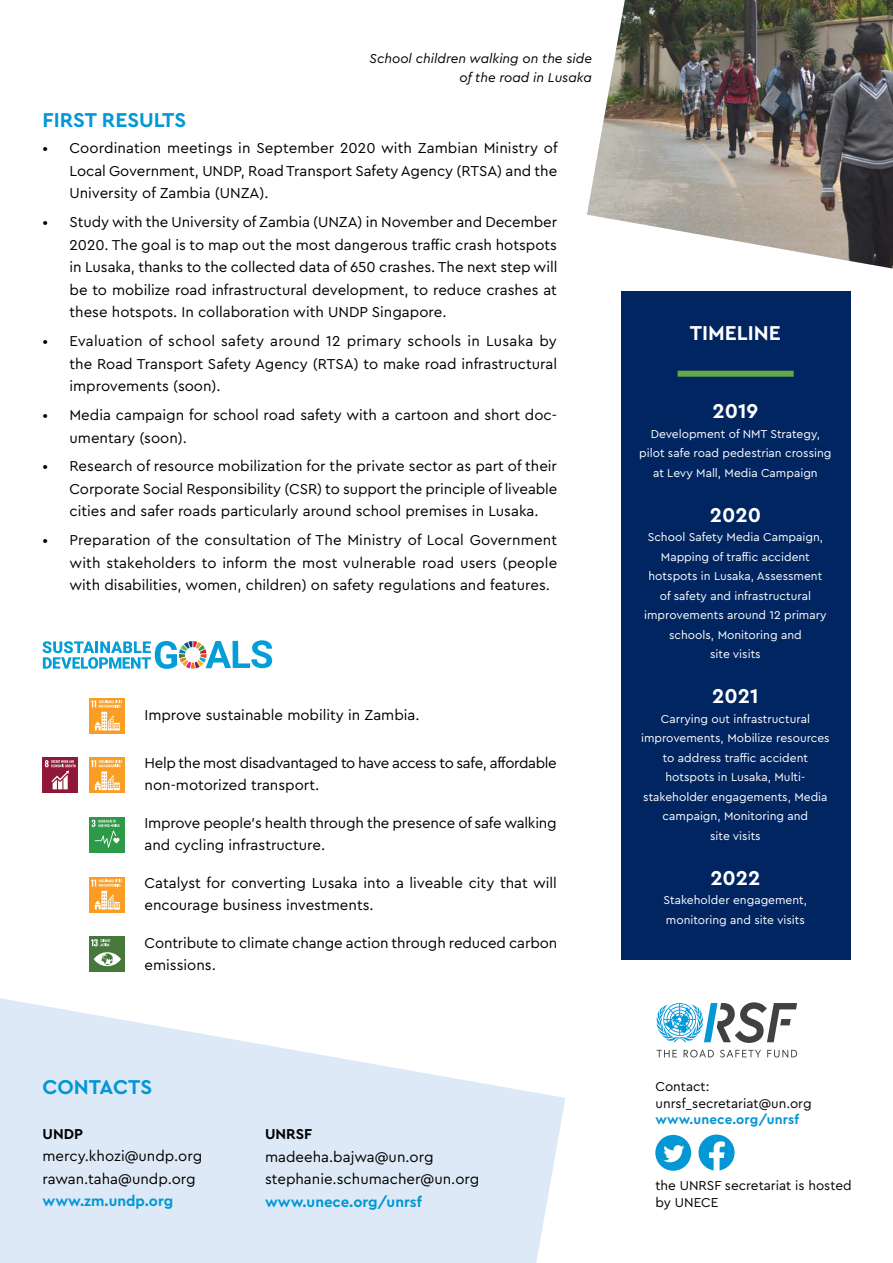
<style>
.page{position:relative;width:893px;height:1263px;background:#fff}
.page>*{position:absolute;margin:0;border:0;box-sizing:border-box;transform-origin:0 0}
.t1{font:700 21px "Cera Pro";color:#fff}
.t2{font:700 21px "Cera Pro";color:#0497d5}
.t3{font:15px/22.5px "Cera Pro";color:#000}
.t4{font:15px/22.5px "Cera Pro";letter-spacing:-.025em;color:#000}
.t5{font:700 15px "Cera Pro";color:#0497d5}
.t6{font:700 15px "Cera Pro";color:#000}
.t7{font:13.5px/16.5px "Cera Pro";color:#000}
.t8{font:italic 13.5px/19.5px "Cera Pro";color:#000;text-align:right}
.t9{font:700 13.5px "Cera Pro";letter-spacing:.01em;color:#0497d5}
.t10{font:12px/19.5px "Cera Pro";color:#fff;text-align:center}
</style>
<div class="page">
<div style="left:621px;top:291px;width:229px;height:669px;background:#002561"></div>
<svg style="left:0;top:998px;width:565px;height:265px;fill:#dde9f7"></svg>
<svg style="left:43px;top:640px;width:229px;height:29px"></svg>
<div style="left:89px;top:698px;width:36px;height:35px;background:#f99d25"></div>
<svg style="left:91px;top:700px;width:31px;height:30px"></svg>
<div style="left:89px;top:757px;width:36px;height:36px;background:#f99d25"></div>
<svg style="left:91px;top:760px;width:31px;height:30px"></svg>
<div style="left:43px;top:757px;width:35px;height:36px;background:#8f1838"></div>
<svg style="left:45px;top:760px;width:31px;height:29px"></svg>
<div style="left:89px;top:817px;width:36px;height:36px;background:#2d9a47"></div>
<svg style="left:92px;top:820px;width:27px;height:28px"></svg>
<div style="left:89px;top:877px;width:36px;height:35px;background:#f99d25"></div>
<svg style="left:91px;top:879px;width:31px;height:30px"></svg>
<div style="left:89px;top:936px;width:36px;height:36px;background:#48773c"></div>
<svg style="left:91px;top:939px;width:19px;height:7px"></svg>
<svg style="left:94px;top:952px;width:27px;height:14px"></svg>
<img style="left:587px;top:0;width:306px;height:269px">
<div style="left:678px;top:371px;width:116px;height:6px;background:#60a946"></div>
<svg style="left:657px;top:1002px;width:140px;height:41px"></svg>
<svg style="left:657px;top:1050px;width:20px;height:7px"></svg>
<svg style="left:684px;top:1050px;width:30px;height:7px"></svg>
<svg style="left:720px;top:1050px;width:41px;height:7px"></svg>
<svg style="left:767px;top:1050px;width:30px;height:7px"></svg>
<div style="left:655px;top:1135px;width:36px;height:36px;background:#0497d5;border-radius:50%"></div>
<svg style="left:663px;top:1145px;width:21px;height:17px"></svg>
<svg style="left:698px;top:1134px;width:37px;height:37px"></svg>
<p class="t8" style="left:369px;top:48px;width:224px">School children walking on the side of the road in Lusaka</p>
<h1 class="t2" style="left:43px;top:106px;width:145px">FIRST RESULTS</h1>
<p class="t3" style="left:70px;top:136px;width:490px;text-align:justify;text-indent:-27px">• Coordination meetings in September 2020 with Zambian Ministry of Local Government, UNDP, Road Transport Safety Agency (RTSA) and the University of Zambia (UNZA).</p>
<p class="t3" style="left:70px;top:210px;width:489px;text-align:justify;text-indent:-27px">• Study with the University of Zambia (UNZA) in November and December 2020. The goal is to map out the most dangerous traffic crash hotspots in Lusaka, thanks to the collected data of 650 crashes. The next step will be to mobilize road infrastructural development, to reduce crashes at these hotspots. In collaboration with UNDP Singapore.</p>
<p class="t3" style="left:70px;top:329px;width:489px;text-align:justify;text-indent:-27px">• Evaluation of school safety around 12 primary schools in Lusaka by the Road Transport Safety Agency (RTSA) to make road infrastructural improvements (soon).</p>
<p class="t3" style="left:70px;top:403px;width:489px;text-indent:-27px">• Media campaign for school road safety with a cartoon and short doc&shy;umentary (soon).</p>
<p class="t3" style="left:70px;top:454px;width:489px;text-align:justify;text-indent:-27px">• Research of resource mobilization for the private sector as part of their Corporate Social Responsibility (CSR) to support the principle of liveable cities and safer roads particularly around school premises in Lusaka.</p>
<p class="t3" style="left:70px;top:528px;width:489px;text-align:justify;text-indent:-27px">• Preparation of the consultation of The Ministry of Local Government with stakeholders to inform the most vulnerable road users (people with disabilities, women, children) on safety regulations and features.</p>
<p class="t3" style="left:145px;top:703px;width:277px">Improve sustainable mobility in Zambia.</p>
<p class="t4" style="left:145px;top:751px;width:414px">Help the most disadvantaged to have access to safe, affordable non-motorized transport.</p>
<p class="t3" style="left:145px;top:811px;width:414px">Improve people’s health through the presence of safe walking and cycling infrastructure.</p>
<p class="t3" style="left:145px;top:871px;width:414px">Catalyst for converting Lusaka into a liveable city that will encourage business investments.</p>
<p class="t3" style="left:145px;top:931px;width:414px">Contribute to climate change action through reduced carbon emissions.</p>
<h1 class="t2" style="left:43px;top:1073px;width:111px">CONTACTS</h1>
<p class="t6" style="left:43px;top:1124px;width:42px">UNDP</p>
<p class="t3" style="left:43px;top:1144px;width:161px">mercy.khozi@undp.org rawan.taha@undp.org</p>
<p class="t5" style="left:43px;top:1191px;width:132px">www.zm.undp.org</p>
<p class="t6" style="left:265px;top:1124px;width:49px">UNRSF</p>
<p class="t3" style="left:265px;top:1145px;width:216px">madeeha.bajwa@un.org stephanie.schumacher@un.org</p>
<p class="t5" style="left:265px;top:1192px;width:158px">www.unece.org/unrsf</p>
<h1 class="t1" style="left:690px;top:319px;width:93px">TIMELINE</h1>
<h1 class="t1" style="left:712px;top:397px;width:47px">2019</h1>
<p class="t10" style="left:639px;top:423px;width:194px">Development of NMT Strategy, pilot safe road pedestrian crossing at Levy Mall, Media Campaign</p>
<h1 class="t1" style="left:710px;top:501px;width:53px">2020</h1>
<p class="t10" style="left:644px;top:527px;width:184px">School Safety Media Campaign,<br>Mapping of traffic accident hotspots in Lusaka, Assessment of safety and infrastructural improvements around 12 primary schools, Monitoring and<br>site visits</p>
<h1 class="t1" style="left:712px;top:682px;width:48px">2021</h1>
<p class="t10" style="left:641px;top:708px;width:190px">Carrying out infrastructural improvements, Mobilize resources to address traffic accident hotspots in Lusaka, Multi&shy;stakeholder engagements, Media campaign, Monitoring and<br>site visits</p>
<h1 class="t1" style="left:710px;top:864px;width:52px">2022</h1>
<p class="t10" style="left:664px;top:890px;width:145px;text-align:left">Stakeholder engagement, monitoring and site visits</p>
<p class="t7" style="left:655px;top:1078px;width:158px">Contact: unrsf_secretariat@un.org</p>
<p class="t9" style="left:655px;top:1111px;width:145px">www.unece.org/unrsf</p>
<p class="t7" style="left:655px;top:1177px;width:198px">the UNRSF secretariat is hosted by UNECE</p>
</div>
